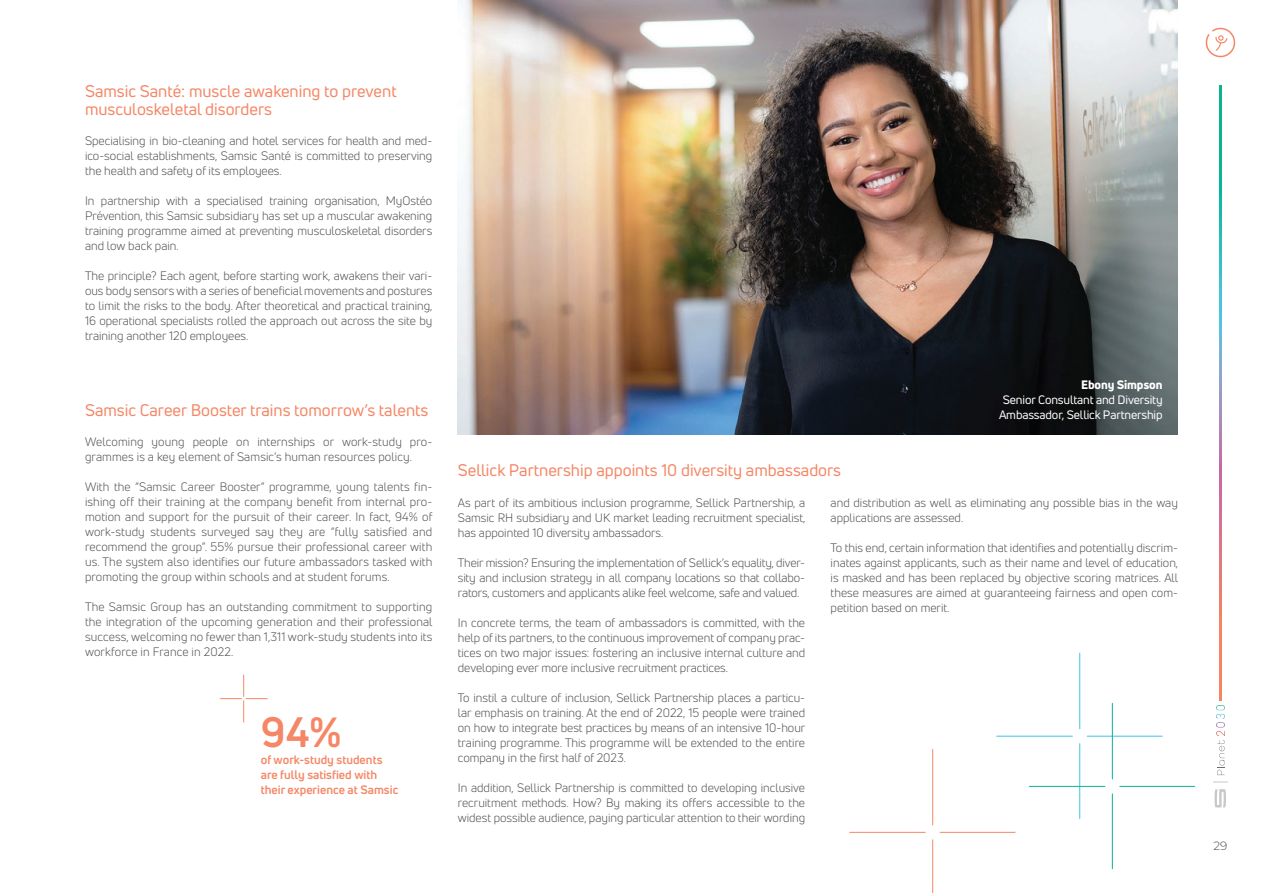
<style>
.page{position:relative;width:1263px;height:893px;background:#fff}
.page>*{position:absolute;margin:0;border:0;box-sizing:border-box;transform-origin:0 0}
.t1{font:700 41.55px "Uni Neue";color:#f58766}
.t2{font:16.5px/18px "Uni Neue";color:#f58766}
.t3{font:12px/15px "Uni Neue";color:#4b4c4d;text-align:justify}
.t4{font:700 12px/15px "Uni Neue";color:#f58766}
.t5{font:12px/15px "Uni Neue";letter-spacing:-.01em;color:#fff;text-align:center}
.t6{font:800 12px "Uni Neue";letter-spacing:-.01em;color:#fff}
.t7{font:300 12px "Montserrat";color:#4b4c4d}
</style>
<div class="page">
<svg style="left:1205px;top:27px;width:31px;height:31px"></svg>
<img style="left:1217px;top:706px;width:8px;height:29px">
<svg style="left:1217px;top:740px;width:8px;height:35px"></svg>
<svg style="left:1214px;top:789px;width:12px;height:19px"></svg>
<svg style="left:1213px;top:782px;width:15px;height:1px"></svg>
<img style="left:1220px;top:85px;width:1px;height:616px">
<hr style="left:932px;top:840px;width:1px;height:53px;background:#f58766">
<hr style="left:932px;top:749px;width:1px;height:76px;background:#f58766">
<hr style="left:940px;top:832px;width:75px;height:1px;background:#f58766">
<hr style="left:850px;top:832px;width:75px;height:1px;background:#f58766">
<svg style="left:220px;top:675px;width:47px;height:47px"></svg>
<hr style="left:1079px;top:744px;width:1px;height:75px;background:#3bc4e6">
<hr style="left:1079px;top:653px;width:1px;height:76px;background:#3bc4e6">
<hr style="left:1087px;top:736px;width:75px;height:1px;background:#3bc4e6">
<hr style="left:997px;top:736px;width:75px;height:1px;background:#3bc4e6">
<hr style="left:1112px;top:794px;width:1px;height:75px;background:#08b490">
<hr style="left:1112px;top:703px;width:1px;height:76px;background:#08b490">
<hr style="left:1120px;top:786px;width:75px;height:1px;background:#08b490">
<hr style="left:1029px;top:786px;width:76px;height:1px;background:#08b490">
<img style="left:458px;top:0;width:720px;height:434px">
<h2 class="t2" style="left:85px;top:82px;width:313px">Samsic Santé: muscle awakening to prevent musculoskeletal disorders</h2>
<p class="t3" style="left:85px;top:134px;width:349px">Specialising in bio-cleaning and hotel services for health and med&shy;ico-social establishments, Samsic Santé is committed to preserving the health and safety of its employees.</p>
<p class="t3" style="left:85px;top:194px;width:349px">In partnership with a specialised training organisation, MyOstéo Prévention, this Samsic subsidiary has set up a muscular awakening training programme aimed at preventing musculoskeletal disorders and low back pain.</p>
<p class="t3" style="left:85px;top:269px;width:349px">The principle? Each agent, before starting work, awakens their vari&shy;ous body sensors with a series of beneficial movements and postures to limit the risks to the body. After theoretical and practical training, 16 operational specialists rolled the approach out across the site by training another 120 employees.</p>
<h2 class="t2" style="left:85px;top:401px;width:345px">Samsic Career Booster trains tomorrow’s talents</h2>
<p class="t3" style="left:85px;top:434px;width:349px">Welcoming young people on internships or work-study pro&shy;grammes is a key element of Samsic’s human resources policy.</p>
<p class="t3" style="left:85px;top:479px;width:349px">With the “Samsic Career Booster” programme, young talents fin&shy;ishing off their training at the company benefit from internal pro&shy;motion and support for the pursuit of their career. In fact, 94% of work-study students surveyed say they are “fully satisfied and recommend the group”. 55% pursue their professional career with us. The system also identifies our future ambassadors tasked with promoting the group within schools and at student forums.</p>
<p class="t3" style="left:85px;top:599px;width:349px">The Samsic Group has an outstanding commitment to supporting the integration of the upcoming generation and their professional success, welcoming no fewer than 1,311 work-study students into its workforce in France in 2022.</p>
<h1 class="t1" style="left:261px;top:706px;width:82px">94%</h1>
<p class="t4" style="left:261px;top:752px;width:139px">of work-study students are fully satisfied with their experience at Samsic</p>
<h2 class="t2" style="left:458px;top:461px;width:385px">Sellick Partnership appoints 10 diversity ambassadors</h2>
<p class="t6" style="left:1081px;top:376px;width:83px">Ebony Simpson</p>
<p class="t5" style="left:999px;top:392px;width:165px">Senior Consultant and Diversity<br>Ambassador, Sellick Partnership</p>
<p class="t3" style="left:458px;top:495px;width:349px">As part of its ambitious inclusion programme, Sellick Partnership, a Samsic RH subsidiary and UK market leading recruitment specialist, has appointed 10 diversity ambassadors.</p>
<p class="t3" style="left:458px;top:555px;width:349px">Their mission? Ensuring the implementation of Sellick’s equality, diver&shy;sity and inclusion strategy in all company locations so that collabo&shy;rators, customers and applicants alike feel welcome, safe and valued.</p>
<p class="t3" style="left:458px;top:615px;width:349px">In concrete terms, the team of ambassadors is committed, with the help of its partners, to the continuous improvement of company prac&shy;tices on two major issues: fostering an inclusive internal culture and developing ever more inclusive recruitment practices.</p>
<p class="t3" style="left:458px;top:690px;width:349px">To instil a culture of inclusion, Sellick Partnership places a particu&shy;lar emphasis on training. At the end of 2022, 15 people were trained on how to integrate best practices by means of an intensive 10-hour training programme. This programme will be extended to the entire company in the first half of 2023.</p>
<p class="t3" style="left:458px;top:780px;width:349px">In addition, Sellick Partnership is committed to developing inclusive recruitment methods. How? By making its offers accessible to the widest possible audience, paying particular attention to their wording</p>
<p class="t3" style="left:831px;top:495px;width:349px">and distribution as well as eliminating any possible bias in the way applications are assessed.</p>
<p class="t3" style="left:831px;top:540px;width:349px">To this end, certain information that identifies and potentially discrim&shy;inates against applicants, such as their name and level of education, is masked and has been replaced by objective scoring matrices. All these measures are aimed at guaranteeing fairness and open com&shy;petition based on merit.</p>
<p class="t7" style="left:1213px;top:838px;width:15px">29</p>
</div>
